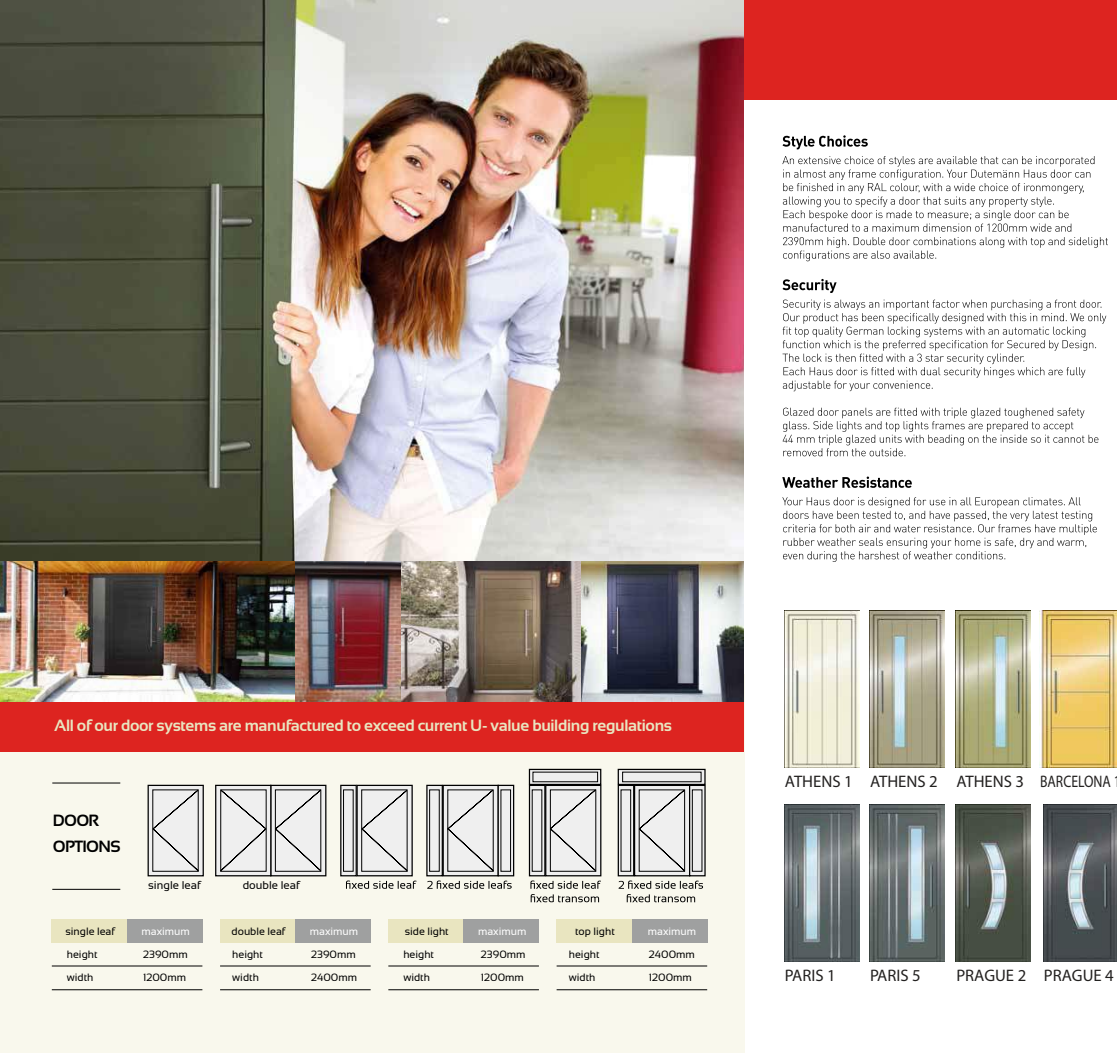
<style>
.page{position:relative;width:1117px;height:1053px;background:#fff}
.page>*{position:absolute;margin:0;border:0;box-sizing:border-box;transform-origin:0 0}
.t1{font:300 16.75px "Myriad Pro";color:#232120}
.t2{font:700 16.25px "Sansation";letter-spacing:-.02em;color:#e9e5c0}
.t3{font:700 16.25px/26.2px "Sansation";letter-spacing:-.04em;color:#000}
.t4{font:11.25px "Sansation";color:#000}
.t5{font:10.62px "Sansation";color:#000}
.t6{font:10.62px "Sansation";color:#fff}
</style>
<div class="page">
<div style="left:0;top:674px;width:743px;height:378px;background:#f9f8ed"></div>
<img style="left:0;top:560px;width:401px;height:142px">
<img style="left:401px;top:560px;width:180px;height:142px">
<img style="left:581px;top:560px;width:162px;height:142px">
<div style="left:0;top:0;width:1116px;height:100px;background:#dd2420"></div>
<img style="left:784px;top:610px;width:74px;height:157px">
<div style="left:0;top:702px;width:743px;height:50px;background:#dd2420"></div>
<svg style="left:149px;top:786px;width:53px;height:86px"></svg>
<div style="left:147px;top:784px;width:57px;height:92px;border:1px solid #000"></div>
<svg style="left:272px;top:786px;width:52px;height:86px"></svg>
<div style="left:270px;top:784px;width:56px;height:92px;border:1px solid #000"></div>
<svg style="left:275px;top:790px;width:46px;height:80px"></svg>
<svg style="left:217px;top:786px;width:52px;height:86px"></svg>
<div style="left:215px;top:784px;width:56px;height:92px;border:1px solid #000"></div>
<svg style="left:220px;top:790px;width:46px;height:80px"></svg>
<svg style="left:358px;top:786px;width:52px;height:86px"></svg>
<div style="left:356px;top:784px;width:56px;height:92px;border:1px solid #000"></div>
<svg style="left:346px;top:880px;width:70px;height:8px"></svg>
<svg style="left:361px;top:790px;width:46px;height:80px"></svg>
<svg style="left:342px;top:786px;width:13px;height:86px"></svg>
<div style="left:340px;top:784px;width:17px;height:92px;border:1px solid #000"></div>
<div style="left:343px;top:789px;width:10px;height:82px;background:#efefef"></div>
<div style="left:343px;top:789px;width:10px;height:82px;border:1px solid #000"></div>
<svg style="left:444px;top:786px;width:52px;height:86px"></svg>
<div style="left:442px;top:784px;width:56px;height:92px;border:1px solid #000"></div>
<svg style="left:427px;top:880px;width:84px;height:8px"></svg>
<svg style="left:428px;top:786px;width:13px;height:86px"></svg>
<div style="left:426px;top:784px;width:17px;height:92px;border:1px solid #000"></div>
<div style="left:429px;top:789px;width:10px;height:82px;background:#efefef"></div>
<div style="left:429px;top:789px;width:10px;height:82px;border:1px solid #000"></div>
<svg style="left:499px;top:786px;width:13px;height:86px"></svg>
<div style="left:497px;top:784px;width:17px;height:92px;border:1px solid #000"></div>
<div style="left:501px;top:789px;width:9px;height:82px;background:#efefef"></div>
<svg style="left:447px;top:790px;width:46px;height:80px"></svg>
<svg style="left:547px;top:786px;width:52px;height:86px"></svg>
<div style="left:545px;top:784px;width:56px;height:92px;border:1px solid #000"></div>
<svg style="left:530px;top:880px;width:70px;height:22px"></svg>
<svg style="left:530px;top:786px;width:13px;height:88px"></svg>
<div style="left:528px;top:784px;width:17px;height:92px;border:1px solid #000"></div>
<div style="left:532px;top:789px;width:9px;height:82px;background:#efefef"></div>
<svg style="left:550px;top:789px;width:46px;height:81px"></svg>
<svg style="left:530px;top:770px;width:69px;height:13px"></svg>
<div style="left:528px;top:768px;width:73px;height:17px;border:1px solid #000"></div>
<div style="left:533px;top:772px;width:64px;height:9px;background:#efefef"></div>
<svg style="left:635px;top:786px;width:53px;height:88px"></svg>
<div style="left:633px;top:784px;width:57px;height:92px;border:1px solid #000"></div>
<svg style="left:618px;top:880px;width:85px;height:22px"></svg>
<svg style="left:619px;top:786px;width:13px;height:86px"></svg>
<div style="left:617px;top:784px;width:17px;height:92px;border:1px solid #000"></div>
<div style="left:621px;top:789px;width:9px;height:82px;background:#efefef"></div>
<svg style="left:690px;top:786px;width:13px;height:88px"></svg>
<div style="left:688px;top:784px;width:17px;height:92px;border:1px solid #000"></div>
<div style="left:692px;top:789px;width:9px;height:82px;background:#efefef"></div>
<div style="left:692px;top:789px;width:10px;height:82px;border:1px solid #000"></div>
<svg style="left:638px;top:790px;width:46px;height:80px"></svg>
<svg style="left:619px;top:770px;width:84px;height:13px"></svg>
<div style="left:617px;top:768px;width:88px;height:17px;border:1px solid #000"></div>
<div style="left:622px;top:772px;width:79px;height:9px;background:#efefef"></div>
<div style="left:51px;top:919px;width:76px;height:23px;background:#e9e5c0"></div>
<div style="left:388px;top:919px;width:75px;height:23px;background:#e9e5c0"></div>
<div style="left:463px;top:919px;width:76px;height:23px;background:#9fa0a0"></div>
<hr style="left:388px;top:965px;width:151px;height:1px;background:#000">
<hr style="left:388px;top:989px;width:151px;height:1px;background:#000">
<div style="left:556px;top:919px;width:75px;height:23px;background:#e9e5c0"></div>
<div style="left:631px;top:919px;width:76px;height:23px;background:#9fa0a0"></div>
<hr style="left:556px;top:965px;width:151px;height:1px;background:#000">
<hr style="left:556px;top:989px;width:151px;height:1px;background:#000">
<svg style="left:782px;top:135px;width:85px;height:14px"></svg>
<svg style="left:782px;top:156px;width:325px;height:105px"></svg>
<svg style="left:782px;top:279px;width:54px;height:14px"></svg>
<svg style="left:782px;top:299px;width:324px;height:92px"></svg>
<svg style="left:782px;top:407px;width:316px;height:49px"></svg>
<svg style="left:782px;top:476px;width:129px;height:12px"></svg>
<svg style="left:782px;top:497px;width:314px;height:65px"></svg>
<img style="left:869px;top:610px;width:74px;height:157px">
<img style="left:955px;top:610px;width:75px;height:157px">
<img style="left:1039px;top:610px;width:77px;height:157px">
<img style="left:784px;top:804px;width:74px;height:157px">
<img style="left:869px;top:804px;width:74px;height:157px">
<img style="left:955px;top:804px;width:75px;height:157px">
<img style="left:1043px;top:804px;width:73px;height:157px">
<img style="left:0;top:0;width:743px;height:560px">
<hr style="left:52px;top:889px;width:68px;height:1px;background:#000">
<svg style="left:153px;top:790px;width:45px;height:80px"></svg>
<hr style="left:52px;top:782px;width:68px;height:1px;background:#000">
<div style="left:127px;top:919px;width:75px;height:23px;background:#9fa0a0"></div>
<hr style="left:52px;top:965px;width:150px;height:1px;background:#000">
<hr style="left:52px;top:989px;width:150px;height:1px;background:#000">
<div style="left:220px;top:919px;width:75px;height:23px;background:#e9e5c0"></div>
<div style="left:295px;top:919px;width:76px;height:23px;background:#9fa0a0"></div>
<hr style="left:220px;top:965px;width:150px;height:1px;background:#000">
<hr style="left:220px;top:989px;width:150px;height:1px;background:#000">
<h2 class="t2" style="left:54px;top:715px;width:619px">All of our door systems are manufactured to exceed current U- value building regulations</h2>
<h2 class="t3" style="left:53px;top:806px;width:69px">DOOR<br>OPTIONS</h2>
<p class="t4" style="left:148px;top:878px;width:54px">single leaf</p>
<p class="t5" style="left:65px;top:924px;width:51px">single leaf</p>
<p class="t6" style="left:141px;top:924px;width:50px">maximum</p>
<p class="t5" style="left:67px;top:948px;width:32px">height</p>
<p class="t5" style="left:143px;top:948px;width:46px">2390mm</p>
<p class="t5" style="left:67px;top:971px;width:28px">width</p>
<p class="t5" style="left:143px;top:971px;width:45px">1200mm</p>
<p class="t4" style="left:243px;top:878px;width:58px">double leaf</p>
<p class="t5" style="left:231px;top:924px;width:55px">double leaf</p>
<p class="t6" style="left:310px;top:924px;width:50px">maximum</p>
<p class="t5" style="left:232px;top:948px;width:32px">height</p>
<p class="t5" style="left:311px;top:948px;width:46px">2390mm</p>
<p class="t5" style="left:232px;top:971px;width:28px">width</p>
<p class="t5" style="left:311px;top:971px;width:47px">2400mm</p>
<p class="t5" style="left:404px;top:924px;width:46px">side light</p>
<p class="t6" style="left:478px;top:924px;width:50px">maximum</p>
<p class="t5" style="left:403px;top:948px;width:32px">height</p>
<p class="t5" style="left:481px;top:948px;width:46px">2390mm</p>
<p class="t5" style="left:403px;top:971px;width:28px">width</p>
<p class="t5" style="left:481px;top:971px;width:45px">1200mm</p>
<p class="t5" style="left:575px;top:924px;width:41px">top light</p>
<p class="t6" style="left:647px;top:924px;width:50px">maximum</p>
<p class="t5" style="left:568px;top:948px;width:32px">height</p>
<p class="t5" style="left:648px;top:948px;width:47px">2400mm</p>
<p class="t5" style="left:568px;top:971px;width:28px">width</p>
<p class="t5" style="left:648px;top:971px;width:45px">1200mm</p>
<h1 class="t1" style="left:784px;top:771px;width:69px">ATHENS 1</h1>
<h1 class="t1" style="left:869px;top:771px;width:252px">ATHENS 2 ATHENS 3 BARCELONA 1</h1>
<h1 class="t1" style="left:784px;top:964px;width:52px">PARIS 1</h1>
<h1 class="t1" style="left:869px;top:964px;width:52px">PARIS 5</h1>
<h1 class="t1" style="left:956px;top:964px;width:159px">PRAGUE 2 PRAGUE 4</h1>
</div>
